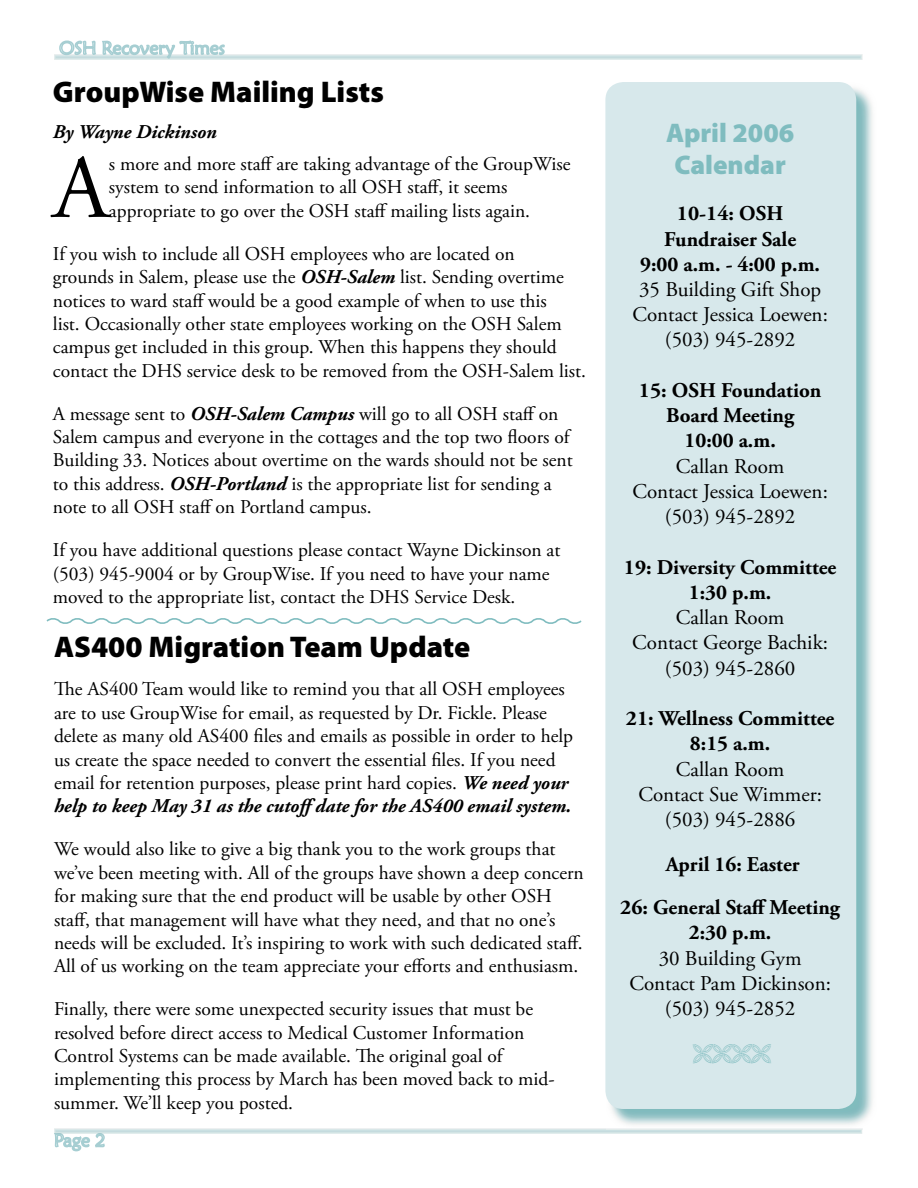
<style>
.page{position:relative;width:918px;height:1188px;background:#fff}
.page>*{position:absolute;margin:0;border:0;box-sizing:border-box;transform-origin:0 0}
.t1{font:90.15px "Adobe Garamond Pro";color:#000}
.t2{font:900 30px "Myriad Pro";color:#000}
.t3{font:900 27px/32.4px "Myriad Pro";color:#7fbcbf;text-align:center}
.t4{font:21px/25.2px "Adobe Garamond Pro";color:#000;text-align:center}
.t5{font:700 21px/25.2px "Adobe Garamond Pro";color:#000;text-align:center}
.t6{font:19.5px/23.4px "Adobe Garamond Pro";color:#000}
.t7{font:italic 700 19.5px "Adobe Garamond Pro";color:#000}
.s1{font-weight:700;font-style:italic}
</style>
<div class="page">
<svg style="left:58px;top:40px;width:168px;height:20px"></svg>
<svg style="left:54px;top:1133px;width:51px;height:18px"></svg>
<svg style="left:46px;top:618px;width:536px;height:6px"></svg>
<img style="left:606px;top:83px;width:267px;height:1042px">
<div style="left:605px;top:82px;width:251px;height:1027px;background:#d7e8eb;border-radius:18px"></div>
<h2 class="t2" style="left:53px;top:75px;width:333px">GroupWise Mailing Lists</h2>
<p class="t7" style="left:53px;top:120px;width:165px">By Wayne Dickinson</p>
<h1 class="t1" style="left:53px;top:134px;width:58px">A</h1>
<p class="t6" style="left:109px;top:153px;width:463px">s more and more staff are taking advantage of the GroupWise system to send information to all OSH staff, it seems appropriate to go over the OSH staff mailing lists again.</p>
<p class="t6" style="left:53px;top:243px;width:535px">If you wish to include all OSH employees who are located on<br>grounds in Salem, please use the <span class="s1">OSH-Salem</span> list. Sending overtime notices to ward staff would be a good example of when to use this<br>list. Occasionally other state employees working on the OSH Salem campus get included in this group. When this happens they should contact the DHS service desk to be removed from the OSH-Salem list.</p>
<p class="t6" style="left:53px;top:402px;width:521px">A message sent to <span class="s1">OSH-Salem Campus</span> will go to all OSH staff on Salem campus and everyone in the cottages and the top two floors of Building 33. Notices about overtime on the wards should not be sent to this address. <span class="s1">OSH-Portland</span> is the appropriate list for sending a note to all OSH staff on Portland campus.</p>
<p class="t6" style="left:53px;top:539px;width:509px">If you have additional questions please contact Wayne Dickinson at (503) 945-9004 or by GroupWise. If you need to have your name moved to the appropriate list, contact the DHS Service Desk.</p>
<h2 class="t2" style="left:54px;top:630px;width:418px">AS400 Migration Team Update</h2>
<p class="t6" style="left:54px;top:678px;width:521px">The AS400 Team would like to remind you that all OSH employees are to use GroupWise for email, as requested by Dr. Fickle. Please delete as many old AS400 files and emails as possible in order to help us create the space needed to convert the essential files. If you need email for retention purposes, please print hard copies. <span class="s1">We need your help to keep May 31 as the cutoffdate for the AS400 email system.</span></p>
<p class="t6" style="left:54px;top:838px;width:531px">We would also like to give a big thank you to the work groups that we’ve been meeting with. All of the groups have shown a deep concern for making sure that the end product will be usable by other OSH staff, that management will have what they need, and that no one’s needs will be excluded. It’s inspiring to work with such dedicated staff.<br>All of us working on the team appreciate your efforts and enthusiasm.</p>
<p class="t6" style="left:54px;top:998px;width:502px">Finally, there were some unexpected security issues that must be resolved before direct access to Medical Customer Information Control Systems can be made available. The original goal of implementing this process by March has been moved back to mid&shy;summer. We’ll keep you posted.</p>
<h3 class="t3" style="left:666px;top:117px;width:130px">April 2006<br>Calendar</h3>
<p class="t5" style="left:640px;top:201px;width:181px">10-14: OSH<br>Fundraiser Sale<br>9:00 a.m. - 4:00 p.m.</p>
<p class="t4" style="left:632px;top:277px;width:197px">35 Building Gift Shop<br>Contact Jessica Loewen: (503) 945-2892</p>
<p class="t5" style="left:639px;top:378px;width:184px">15: OSH Foundation<br>Board Meeting<br>10:00 a.m.</p>
<p class="t4" style="left:632px;top:454px;width:197px">Callan Room<br>Contact Jessica Loewen: (503) 945-2892</p>
<p class="t5" style="left:624px;top:555px;width:214px">19: Diversity Committee<br>1:30 p.m.</p>
<p class="t4" style="left:632px;top:606px;width:197px">Callan Room<br>Contact George Bachik: (503) 945-2860</p>
<p class="t5" style="left:626px;top:706px;width:210px">21: Wellness Committee<br>8:15 a.m.</p>
<p class="t4" style="left:638px;top:757px;width:185px">Callan Room<br>Contact Sue Wimmer: (503) 945-2886</p>
<p class="t5" style="left:620px;top:843px;width:221px;line-height:43.2px">April 16: Easter<br>26: General Staff Meeting</p>
<p class="t5" style="left:689px;top:921px;width:84px">2:30 p.m.</p>
<p class="t4" style="left:629px;top:946px;width:203px">30 Building Gym<br>Contact Pam Dickinson: (503) 945-2852</p>
</div>
